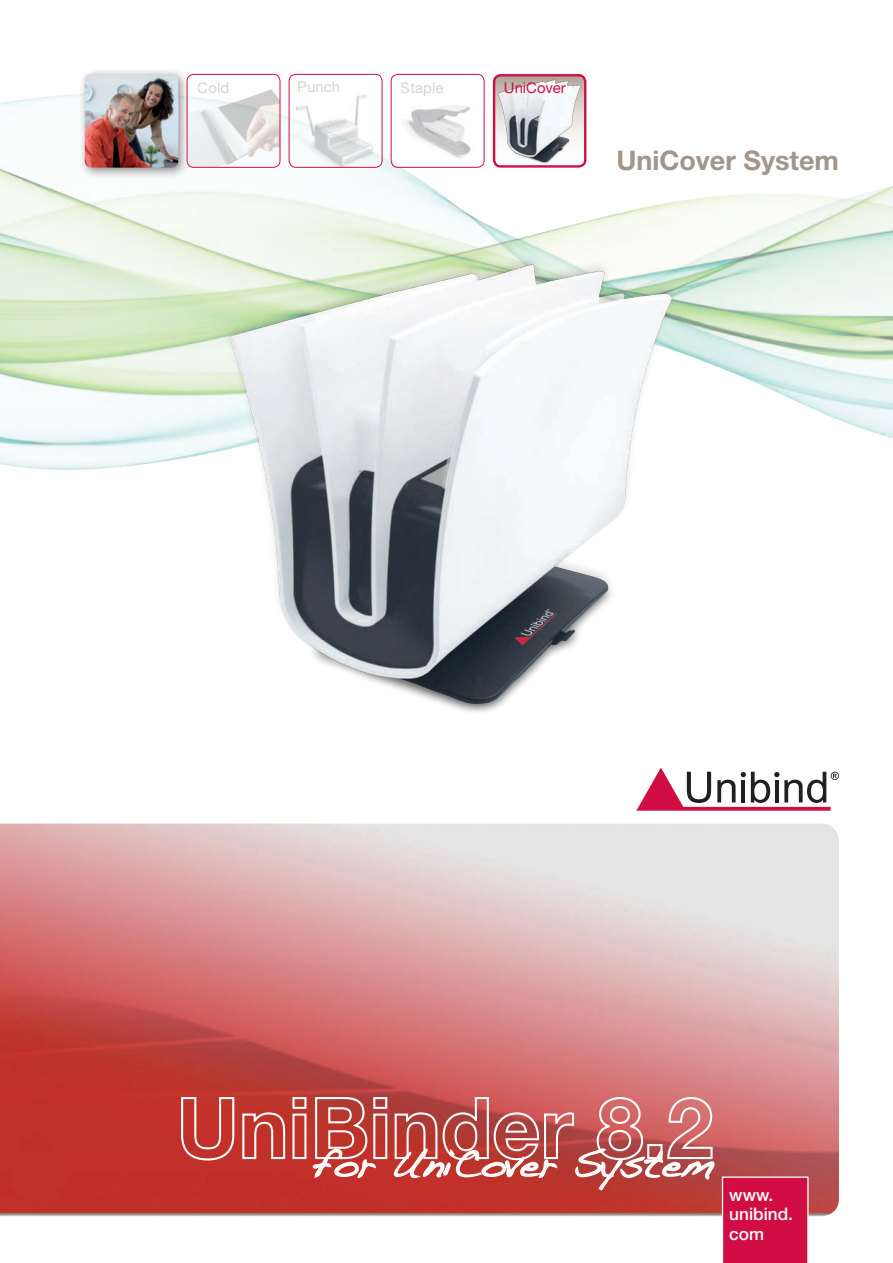
<style>
.page{position:relative;width:893px;height:1263px;background:#fff}
.page>*{position:absolute;margin:0;border:0;box-sizing:border-box;transform-origin:0 0}
.t1{font:39px "Handwriting Dakota";color:#fff}
.t2{font:700 27px "Helvetica Neue LT Pro";color:#a19689}
.t3{font:500 17.25px "Helvetica Neue LT Pro";color:#fff}
.t4{font:14.85px "Helvetica Neue LT Pro";color:#beb6ad}
.t5{font:14.85px "Helvetica Neue LT Pro";color:#d20d44}
</style>
<div class="page">
<img style="left:0;top:823px;width:839px;height:393px">
<img style="left:0;top:73px;width:893px;height:397px">
<img style="left:82px;top:188px;width:635px;height:525px">
<div style="left:78px;top:68px;width:112px;height:111px;background:#231f20;opacity:.5"></div>
<img style="left:85px;top:74px;width:93px;height:94px">
<img style="left:187px;top:89px;width:93px;height:78px">
<div style="left:187px;top:74px;width:93px;height:94px;border:1px solid #d20d44;border-radius:7px"></div>
<img style="left:289px;top:89px;width:93px;height:78px">
<div style="left:289px;top:74px;width:93px;height:94px;border:1px solid #d20d44;border-radius:7px"></div>
<img style="left:401px;top:98px;width:75px;height:61px">
<div style="left:391px;top:74px;width:93px;height:94px;border:1px solid #d20d44;border-radius:7px"></div>
<img style="left:496px;top:77px;width:87px;height:88px">
<div style="left:493px;top:74px;width:93px;height:94px;border:2px solid #d20d44;border-radius:7px"></div>
<svg style="left:180px;top:1096px;width:55px;height:65px;background:#cb554e"></svg>
<svg style="left:241px;top:1096px;width:474px;height:95px;background:#c8615d"></svg>
<div style="left:722px;top:1176px;width:87px;height:87px;background:#d20d44"></div>
<svg style="left:636px;top:767px;width:203px;height:44px"></svg>
<p class="t4" style="left:198px;top:79px;width:33px">Cold</p>
<p class="t4" style="left:298px;top:78px;width:44px">Punch</p>
<p class="t4" style="left:401px;top:79px;width:44px">Staple</p>
<p class="t5" style="left:504px;top:79px;width:64px">UniCover</p>
<p class="t2" style="left:616px;top:144px;width:224px">UniCover System</p>
<p class="t1" style="left:313px;top:1140px;width:402px">for UniCover System</p>
<p class="t3" style="left:729px;top:1185px;width:46px">www.</p>
<p class="t3" style="left:729px;top:1204px;width:65px">unibind.</p>
<p class="t3" style="left:729px;top:1223px;width:36px">com</p>
</div>
